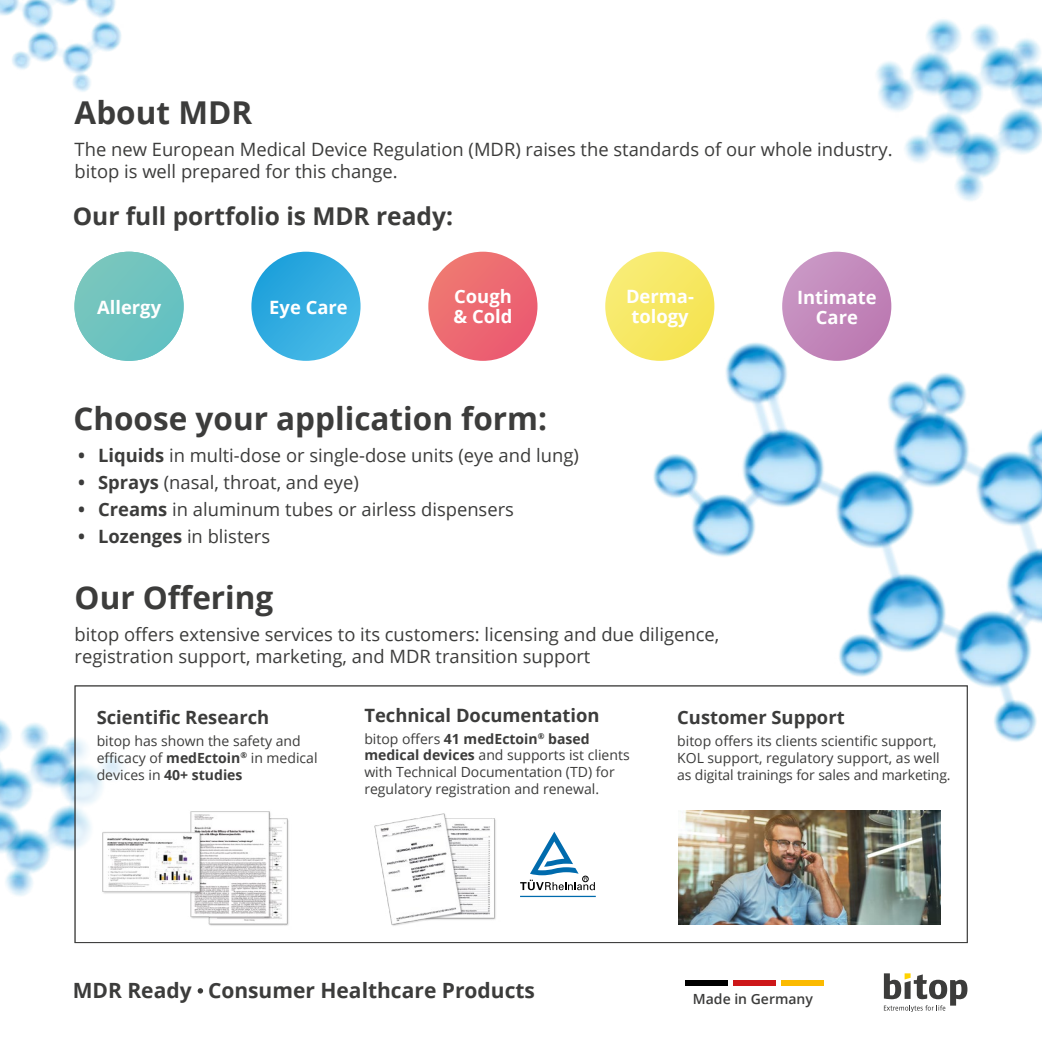
<style>
.page{position:relative;width:1042px;height:1042px;background:#fff}
.page>*{position:absolute;margin:0;border:0;box-sizing:border-box;transform-origin:0 0}
.t1{font:700 31.5px "Open Sans";color:#3c3c3b}
.t2{font:700 24.5px "Open Sans";color:#3c3c3b}
.t3{font:700 24.5px "Open Sans";color:#fff}
.t4{font:700 21px "Open Sans";color:#3c3c3b}
.t5{font:18.38px/22.1px "Open Sans";color:#3c3c3b}
.t6{font:700 18.38px "Open Sans";color:#3c3c3b}
.t7{font:700 18.38px/19.2px "Open Sans";color:#fff}
.t8{font:14px/16.8px "Open Sans";color:#3c3c3b}
.t9{font:600 14px "Open Sans";color:#3c3c3b}
.s1{font-weight:700}
</style>
<div class="page">
<img style="left:0;top:716px;width:75px;height:181px">
<img style="left:0;top:0;width:121px;height:92px">
<img style="left:652px;top:342px;width:390px;height:401px">
<img style="left:91px;top:799px;width:198px;height:127px">
<img style="left:374px;top:813px;width:122px;height:113px">
<img style="left:679px;top:810px;width:261px;height:114px">
<svg style="left:520px;top:831px;width:75px;height:59px"></svg>
<hr style="left:520px;top:896px;width:76px;height:1px;background:#006bad">
<svg style="left:884px;top:973px;width:83px;height:39px"></svg>
<div style="left:685px;top:980px;width:42px;height:5px;background:#000"></div>
<div style="left:733px;top:980px;width:42px;height:5px;background:#cd1719"></div>
<div style="left:781px;top:980px;width:42px;height:5px;background:#fbba00"></div>
<div style="left:74px;top:252px;width:110px;height:109px;background:#6ec3c0;border-radius:55px"></div>
<svg style="left:251px;top:252px;width:109px;height:109px;background:#34ade0"></svg>
<div style="left:428px;top:252px;width:109px;height:109px;background:linear-gradient(to right,#ee7774,#eb5c71);border-radius:55px"></div>
<div style="left:605px;top:252px;width:109px;height:109px;background:linear-gradient(to right,#f8ec73,#f6e455);border-radius:55px"></div>
<div style="left:782px;top:252px;width:109px;height:109px;background:linear-gradient(to right,#c895c3,#bd7cb3);border-radius:55px"></div>
<svg style="left:198px;top:988px;width:5px;height:5px"></svg>
<img style="left:876px;top:19px;width:166px;height:182px">
<h1 class="t1" style="left:75px;top:90px;width:179px">About MDR</h1>
<p class="t5" style="left:75px;top:137px;width:819px">The new European Medical Device Regulation (MDR) raises the standards of our whole industry. bitop is well prepared for this change.</p>
<h2 class="t2" style="left:73px;top:199px;width:382px">Our full portfolio is MDR ready:</h2>
<p class="t7" style="left:97px;top:297px;width:65px">Allergy</p>
<p class="t7" style="left:269px;top:297px;width:80px">Eye Care</p>
<p class="t7" style="left:454px;top:286px;width:60px">Cough &amp; Cold</p>
<p class="t7" style="left:626px;top:286px;width:69px">Derma&shy;tology</p>
<p class="t7" style="left:797px;top:287px;width:81px;text-align:center">Intimate<br>Care</p>
<h2 class="t3" style="left:85px;top:288px;width:89px">BRAND</h2>
<h1 class="t1" style="left:73px;top:396px;width:475px">Choose your application form:</h1>
<p class="t5" style="left:78px;top:444px;width:502px"><span class="s1">• Liquids</span> in multi-dose or single-dose units (eye and lung)</p>
<p class="t5" style="left:78px;top:471px;width:282px"><span class="s1">• Sprays</span> (nasal, throat, and eye)</p>
<p class="t5" style="left:78px;top:498px;width:437px"><span class="s1">• Creams</span> in aluminum tubes or airless dispensers</p>
<p class="t5" style="left:78px;top:525px;width:193px"><span class="s1">• Lozenges</span> in blisters</p>
<h1 class="t1" style="left:75px;top:575px;width:200px">Our Offering</h1>
<p class="t5" style="left:75px;top:623px;width:646px">bitop offers extensive services to its customers: licensing and due diligence, registration support, marketing, and MDR transition support</p>
<p class="t6" style="left:97px;top:705px;width:174px">Scientific Research</p>
<p class="t8" style="left:97px;top:732px;width:222px">bitop has shown the safety and efficacy of <span class="s1">medEctoin</span><sup>®</sup> in medical devices in <span class="s1">40+ studies</span></p>
<p class="t6" style="left:364px;top:702px;width:237px">Technical Documentation</p>
<p class="t8" style="left:364px;top:730px;width:267px">bitop offers <span class="s1">41 medEctoin</span><sup>®</sup> <span class="s1">based medical devices</span> and supports ist clients with Technical Documentation (TD) for regulatory registration and renewal.</p>
<p class="t6" style="left:677px;top:705px;width:169px">Customer Support</p>
<p class="t8" style="left:677px;top:732px;width:275px">bitop offers its clients scientific support,<br>KOL support, regulatory support, as well as digital trainings for sales and marketing.</p>
<p class="t4" style="left:73px;top:975px;width:464px">MDR Ready Consumer Healthcare Products</p>
<p class="t9" style="left:693px;top:989px;width:122px">Made in Germany</p>
</div>
